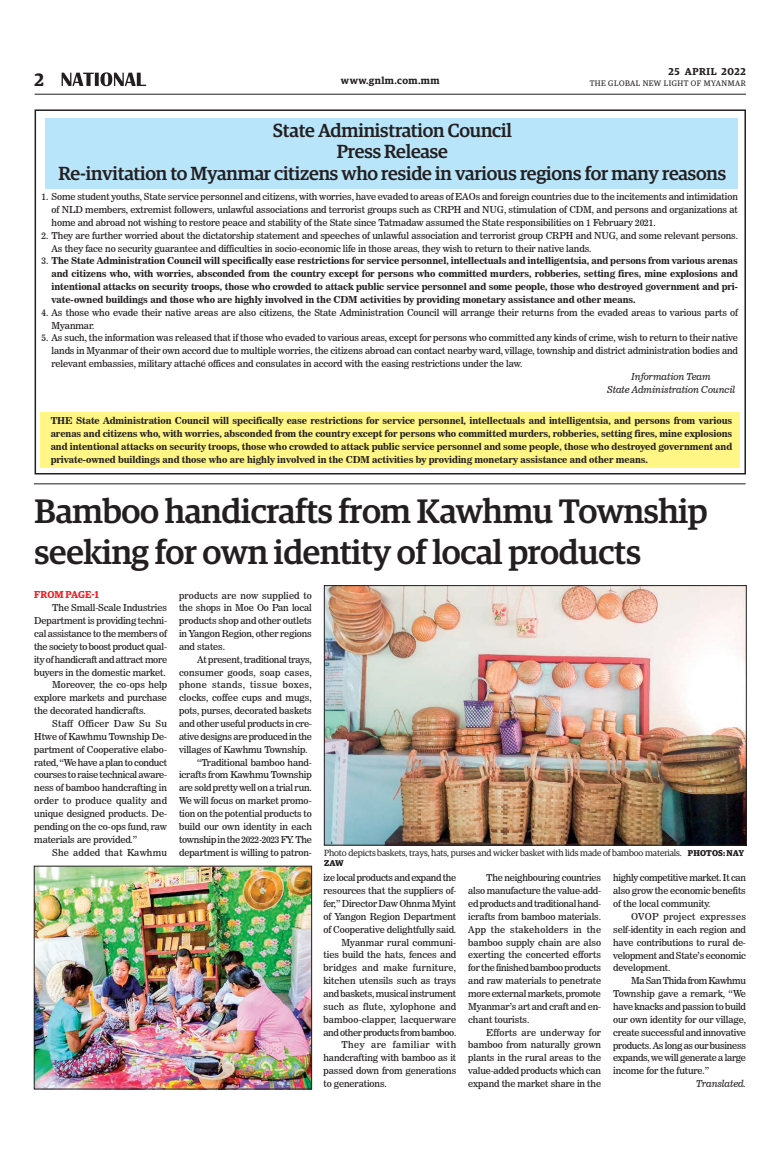
<style>
.page{position:relative;width:773px;height:1152px;background:#fff}
.page>*{position:absolute;margin:0;border:0;box-sizing:border-box;transform-origin:0 0}
.Brief_Head{font:500 34px/40.8px "Guardian Egyp";letter-spacing:-.01em;color:#231f20}
.Brief_Head-2{font:500 19px "Guardian Egyp";letter-spacing:-.01em;color:#231f20}
.t1{font:600 18px "Guardian Egyp";color:#231f20}
.t2{font:600 10px "Guardian Egyp";letter-spacing:.05em;color:#231f20}
.Spill_Style{font:600 10px "Guardian Egyp";letter-spacing:.005em;color:#ee1d23}
._2nd_Body{font:9.5px/12.9px "News 706 BT Roman C";letter-spacing:-.01em;color:#231f20;text-align:justify}
.Normal_Para{font:9.5px/12.9px "News 706 BT Roman C";letter-spacing:-.01em;color:#231f20;text-align:justify}
.Normal_Para-2{font:9.5px/13px "News 706 BT Bold C";letter-spacing:-.01em;color:#231f20;text-align:justify}
.Normal_Para-3{font:9.5px "News 706 BT Italic C";letter-spacing:-.01em;color:#231f20}
._2nd_Body-2{font:9.5px "News 706 BT Roman C";letter-spacing:.02em;color:#231f20}
._2nd_Body-3{font:9.5px "News 706 BT Italic C";letter-spacing:-.01em;color:#231f20}
.t3{font:9px "Guardian Egyp";letter-spacing:-.01em;color:#231f20}
.t4{font:700 8.5px "Guardian Egyp";color:#231f20}
.t5{font:8px "Guardian Egyp";letter-spacing:.06em;color:#231f20}
.s1{font-family:"News 706 BT Roman C"}
.s2{font-weight:700;font-size:8.5px}
</style>
<div class="page">
<hr style="left:35px;top:94px;width:711px;height:1px;background:#231f20">
<svg style="left:62px;top:72px;width:84px;height:14px"></svg>
<div style="left:35px;top:109px;width:711px;height:366px;border:2px solid #231f20"></div>
<div style="left:45px;top:118px;width:692px;height:71px;background:#b9e5fa"></div>
<div style="left:40px;top:412px;width:700px;height:56px;background:#fff685"></div>
<img style="left:36px;top:868px;width:274px;height:219px">
<div style="left:34px;top:866px;width:278px;height:223px;border:1px solid #231f20"></div>
<img style="left:326px;top:587px;width:418px;height:256px">
<div style="left:324px;top:585px;width:422px;height:260px;border:1px solid #231f20"></div>
<hr style="left:34px;top:484px;width:711px;height:1px;background:#231f20">
<h3 class="t1" style="left:35px;top:67px;width:11px">2</h3>
<p class="t2" style="left:668px;top:64px;width:79px">25 APRIL 2022</p>
<p class="t2" style="left:341px;top:73px;width:100px">www.gnlm.com.mm</p>
<p class="t5" style="left:589px;top:78px;width:158px">THE GLOBAL NEW LIGHT OF MYANMAR</p>
<p class="Brief_Head-2" style="left:273px;top:117px;width:240px">State Administration Council</p>
<p class="Brief_Head-2" style="left:337px;top:138px;width:113px">Press Release</p>
<p class="Brief_Head-2" style="left:59px;top:160px;width:669px">Re-invitation to Myanmar citizens who reside in various regions for many reasons</p>
<p class="Normal_Para" style="left:52px;top:190px;width:688px;text-indent:-10px">1. Some student youths, State service personnel and citizens, with worries, have evaded to areas of EAOs and foreign countries due to the incitements and intimidation of NLD members, extremist followers, unlawful associations and terrorist groups such as CRPH and NUG, stimulation of CDM, and persons and organizations at home and abroad not wishing to restore peace and stability of the State since Tatmadaw assumed the State responsibilities on 1 February 2021.</p>
<p class="Normal_Para" style="left:52px;top:229px;width:688px;text-indent:-10px">2. They are further worried about the dictatorship statement and speeches of unlawful association and terrorist group CRPH and NUG, and some relevant persons.<br>As they face no security guarantee and difficulties in socio-economic life in those areas, they wish to return to their native lands.</p>
<p class="Normal_Para-2" style="left:52px;top:254px;width:688px;text-indent:-10px"><span class="s1">3.</span> The State Administration Council will specifically ease restrictions for service personnel, intellectuals and intelligentsia, and persons from various arenas and citizens who, with worries, absconded from the country except for persons who committed murders, robberies, setting fires, mine explosions and intentional attacks on security troops, those who crowded to attack public service personnel and some people, those who destroyed government and pri&shy;vate-owned buildings and those who are highly involved in the CDM activities by providing monetary assistance and other means.</p>
<p class="Normal_Para" style="left:52px;top:306px;width:688px;text-indent:-10px">4. As those who evade their native areas are also citizens, the State Administration Council will arrange their returns from the evaded areas to various parts of<br>Myanmar.</p>
<p class="Normal_Para" style="left:52px;top:332px;width:688px;text-indent:-10px">5. As such, the information was released that if those who evaded to various areas, except for persons who committed any kinds of crime, wish to return to their native lands in Myanmar of their own accord due to multiple worries, the citizens abroad can contact nearby ward, village, township and district administration bodies and relevant embassies, military attaché offices and consulates in accord with the easing restrictions under the law.</p>
<p class="Normal_Para-3" style="left:631px;top:371px;width:81px">Information Team</p>
<p class="Normal_Para-3" style="left:607px;top:384px;width:130px">State Administration Council</p>
<p class="Normal_Para-2" style="left:51px;top:414px;width:683px">THE State Administration Council will specifically ease restrictions for service personnel, intellectuals and intelligentsia, and persons from various arenas and citizens who, with worries, absconded from the country except for persons who committed murders, robberies, setting fires, mine explosions and intentional attacks on security troops, those who crowded to attack public service personnel and some people, those who destroyed government and private-owned buildings and those who are highly involved in the CDM activities by providing monetary assistance and other means.</p>
<p class="Brief_Head" style="left:35px;top:488px;width:674px">Bamboo handicrafts from Kawhmu Township seeking for own identity of local products</p>
<p class="Spill_Style" style="left:34px;top:588px;width:66px">FROM PAGE-1</p>
<p class="_2nd_Body" style="left:34px;top:601px;width:134px;text-indent:18px">The Small-Scale Industries Department is providing techni&shy;cal assistance to the members of the society to boost product qual&shy;ity of handicraft and attract more buyers in the domestic market.</p>
<p class="_2nd_Body" style="left:34px;top:679px;width:134px;text-indent:18px">Moreover, the co-ops help explore markets and purchase the decorated handicrafts.</p>
<p class="_2nd_Body" style="left:34px;top:717px;width:134px;text-indent:18px">Staff Officer Daw Su Su Htwe of Kawhmu Township De&shy;partment of Cooperative elabo&shy;rated, “We have a plan to conduct courses to raise technical aware&shy;ness of bamboo handcrafting in order to produce quality and unique designed products. De&shy;pending on the co-ops fund, raw materials are provided.”</p>
<p class="_2nd_Body-2" style="left:52px;top:846px;width:116px">She added that Kawhmu</p>
<p class="_2nd_Body" style="left:179px;top:589px;width:134px">products are now supplied to the shops in Moe Oo Pan local products shop and other outlets in Yangon Region, other regions and states.</p>
<p class="_2nd_Body" style="left:179px;top:653px;width:134px;text-indent:18px">At present, traditional trays, consumer goods, soap cases, phone stands, tissue boxes, clocks, coffee cups and mugs, pots, purses, decorated baskets and other useful products in cre&shy;ative designs are produced in the villages of Kawhmu Township.</p>
<p class="_2nd_Body" style="left:179px;top:756px;width:134px;text-indent:18px">“Traditional bamboo hand&shy;icrafts from Kawhmu Township are sold pretty well on a trial run.<br>We will focus on market promo&shy;tion on the potential products to build our own identity in each township in the 2022-2023 FY. The department is willing to patron-</p>
<p class="t3" style="left:324px;top:847px;width:421px">Photo depicts baskets, trays, hats, purses and wicker basket with lids made of bamboo materials. <span class="s2">PHOTOS: NAY</span></p>
<p class="t4" style="left:324px;top:857px;width:21px">ZAW</p>
<p class="_2nd_Body" style="left:323px;top:871px;width:134px">ize local products and expand the resources that the suppliers of&shy;fer,” Director Daw Ohnma Myint of Yangon Region Department of Cooperative delightfully said.</p>
<p class="_2nd_Body" style="left:323px;top:936px;width:134px;text-indent:18px">Myanmar rural communi&shy;ties build the hats, fences and bridges and make furniture, kitchen utensils such as trays and baskets, musical instrument such as flute, xylophone and bamboo-clapper, lacquerware and other products from bamboo.</p>
<p class="_2nd_Body" style="left:323px;top:1038px;width:134px;text-indent:18px">They are familiar with handcrafting with bamboo as it passed down from generations to generations.</p>
<p class="_2nd_Body" style="left:468px;top:871px;width:134px;text-indent:18px">The neighbouring countries also manufacture the value-add&shy;ed products and traditional hand&shy;icrafts from bamboo materials.<br>App the stakeholders in the bamboo supply chain are also exerting the concerted efforts for the finished bamboo products and raw materials to penetrate more external markets, promote Myanmar’s art and craft and en&shy;chant tourists.</p>
<p class="_2nd_Body" style="left:468px;top:1026px;width:134px;text-indent:18px">Efforts are underway for bamboo from naturally grown plants in the rural areas to the value-added products which can expand the market share in the</p>
<p class="_2nd_Body" style="left:613px;top:872px;width:134px">highly competitive market. It can also grow the economic benefits of the local community.</p>
<p class="_2nd_Body" style="left:613px;top:910px;width:134px;text-indent:18px">OVOP project expresses self-identity in each region and have contributions to rural de&shy;velopment and State’s economic development.</p>
<p class="_2nd_Body" style="left:613px;top:974px;width:134px;text-indent:18px">Ma San Thida from Kawhmu Township gave a remark, “We have knacks and passion to build our own identity for our village, create successful and innovative products. As long as our business expands, we will generate a large income for the future.”</p>
<p class="_2nd_Body-3" style="left:696px;top:1078px;width:51px">Translated.</p>
</div>
